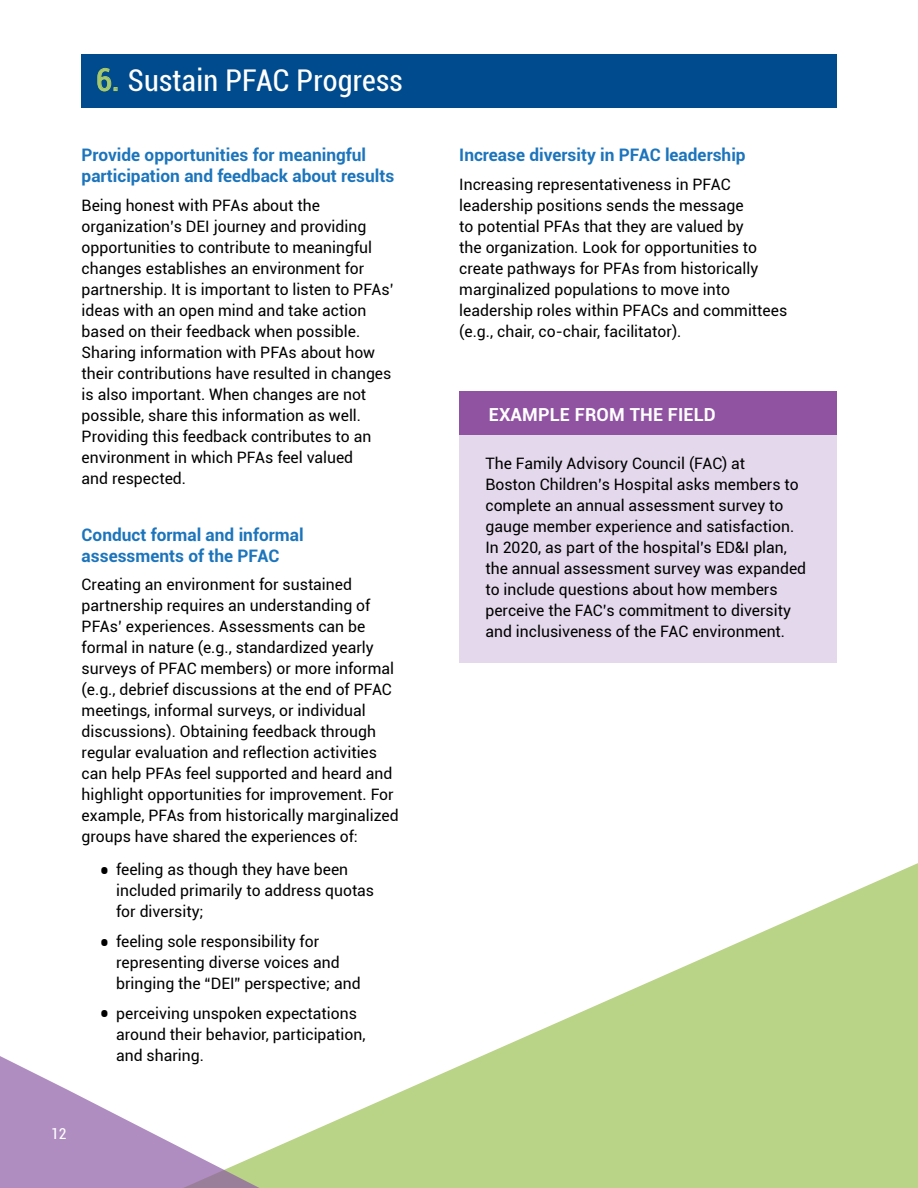
<style>
.page{position:relative;width:918px;height:1188px;background:#fff}
.page>*{position:absolute;margin:0;border:0;box-sizing:border-box;transform-origin:0 0}
.t1{font:condensed 30px "Roboto";letter-spacing:.01em;color:#fff}
.t2{font:700 18px "Roboto";letter-spacing:.01em;color:#fff}
.t3{font:700 17.25px/21px "Roboto";color:#1c75bc}
.t4{font:15.75px/21px "Roboto";color:#000}
.t5{font:condensed 15px "Roboto";color:#fff}
.s1{font-size:30.75px;color:#a9ca6b}
.s2{font-size:30px}
</style>
<div class="page">
<svg style="left:334px;top:863px;width:584px;height:325px;fill:#b9d387"></svg>
<div style="left:81px;top:54px;width:756px;height:54px;background:#004b8d"></div>
<div style="left:459px;top:392px;width:378px;height:271px;background:#e4d9ec"></div>
<div style="left:459px;top:392px;width:378px;height:43px;background:#8f53a1"></div>
<svg style="left:0;top:1056px;width:334px;height:132px"></svg>
<h1 class="t1" style="left:96px;top:59px;width:308px"><span class="s1">6.</span> Sustain PFAC Progress</h1>
<p class="t3" style="left:82px;top:144px;width:314px">Provide opportunities for meaningful participation and feedback about results</p>
<p class="t4" style="left:82px;top:194px;width:314px">Being honest with PFAs about the organization’s DEI journey and providing opportunities to contribute to meaningful changes establishes an environment for partnership. It is important to listen to PFAs’ ideas with an open mind and take action based on their feedback when possible.<br>Sharing information with PFAs about how their contributions have resulted in changes is also important. When changes are not possible, share this information as well.<br>Providing this feedback contributes to an environment in which PFAs feel valued<br>and respected.</p>
<p class="t3" style="left:82px;top:524px;width:223px">Conduct formal and informal assessments of the PFAC</p>
<p class="t4" style="left:82px;top:574px;width:319px">Creating an environment for sustained partnership requires an understanding of PFAs’ experiences. Assessments can be formal in nature (e.g., standardized yearly surveys of PFAC members) or more informal (e.g., debrief discussions at the end of PFAC meetings, informal surveys, or individual discussions). Obtaining feedback through regular evaluation and reflection activities can help PFAs feel supported and heard and highlight opportunities for improvement. For example, PFAs from historically marginalized groups have shared the experiences of:</p>
<p class="t4" style="left:116px;top:859px;width:260px;text-indent:-34px">● <span class="s2">•</span> feeling as though they have been included primarily to address quotas for diversity;</p>
<p class="t4" style="left:116px;top:930px;width:246px;text-indent:-35px">● <span class="s2">•</span> feeling sole responsibility for representing diverse voices and bringing the “DEI” perspective; and</p>
<p class="t4" style="left:116px;top:1002px;width:251px;text-indent:-34px">● <span class="s2">•</span> perceiving unspoken expectations around their behavior, participation, and sharing.</p>
<p class="t5" style="left:51px;top:1124px;width:17px">12</p>
<p class="t3" style="left:459px;top:144px;width:288px">Increase diversity in PFAC leadership</p>
<p class="t4" style="left:459px;top:173px;width:330px">Increasing representativeness in PFAC leadership positions sends the message<br>to potential PFAs that they are valued by<br>the organization. Look for opportunities to create pathways for PFAs from historically marginalized populations to move into leadership roles within PFACs and committees (e.g., chair, co-chair, facilitator).</p>
<p class="t2" style="left:489px;top:402px;width:229px">EXAMPLE FROM THE FIELD</p>
<p class="t4" style="left:485px;top:452px;width:322px">The Family Advisory Council (FAC) at<br>Boston Children’s Hospital asks members to complete an annual assessment survey to gauge member experience and satisfaction.<br>In 2020, as part of the hospital’s ED&amp;I plan, the annual assessment survey was expanded to include questions about how members perceive the FAC’s commitment to diversity and inclusiveness of the FAC environment.</p>
</div>
